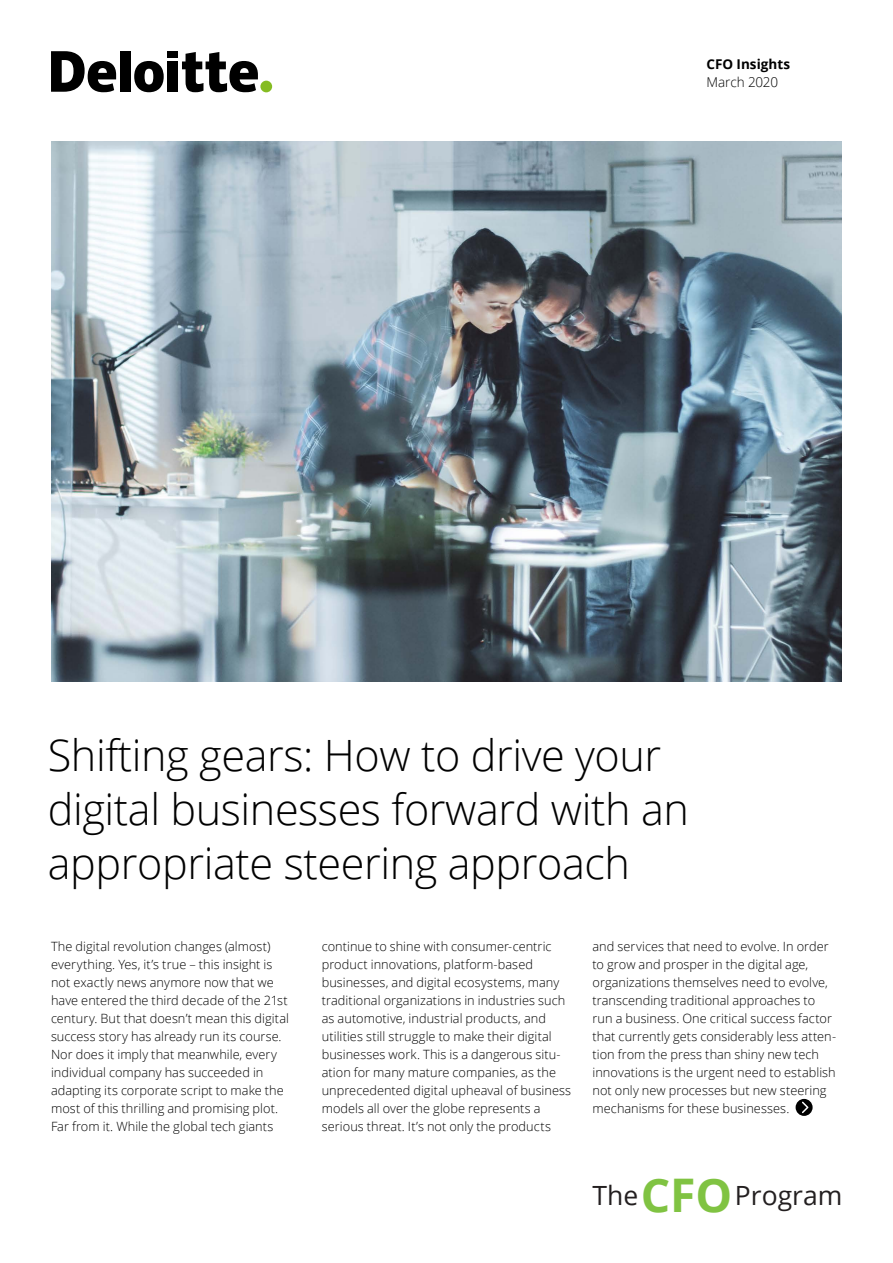
<style>
.page{position:relative;width:893px;height:1263px;background:#fff}
.page>*{position:absolute;margin:0;border:0;box-sizing:border-box;transform-origin:0 0}
.t1{font:300 43.2px/54px "Open Sans";letter-spacing:-.01em;color:#000}
.t2{font:26.4px "Open Sans";color:#231f20}
.t3{font:700 13.5px "Open Sans";color:#000}
.t4{font:300 13.5px "Open Sans";letter-spacing:-.015em;color:#000}
.t5{font:300 12.75px/18px "Open Sans";letter-spacing:.005em;color:#000}
.s1{font-weight:700;font-size:46.35px;color:#80c342}
</style>
<div class="page">
<div style="left:260px;top:81px;width:12px;height:11px;background:#85bc22;border-radius:50%"></div>
<div style="left:120px;top:51px;width:10px;height:41px;background:#000"></div>
<svg style="left:134px;top:61px;width:30px;height:31px"></svg>
<div style="left:168px;top:61px;width:10px;height:31px;background:#000"></div>
<div style="left:168px;top:51px;width:10px;height:7px;background:#000"></div>
<svg style="left:182px;top:52px;width:76px;height:40px"></svg>
<svg style="left:51px;top:51px;width:65px;height:41px"></svg>
<svg style="left:796px;top:1099px;width:17px;height:17px"></svg>
<img style="left:51px;top:141px;width:791px;height:540px">
<p class="t3" style="left:707px;top:55px;width:85px">CFO Insights</p>
<p class="t4" style="left:707px;top:73px;width:73px">March 2020</p>
<h1 class="t1" style="left:48px;top:727px;width:643px">Shifting gears: How to drive your digital businesses forward with an appropriate steering approach</h1>
<p class="t5" style="left:51px;top:937px;width:240px">The digital revolution changes (almost) everything. Yes, it’s true – this insight is not exactly news anymore now that we have entered the third decade of the 21st century. But that doesn’t mean this digital success story has already run its course.<br>Nor does it imply that meanwhile, every individual company has succeeded in adapting its corporate script to make the most of this thrilling and promising plot.<br>Far from it. While the global tech giants</p>
<p class="t5" style="left:322px;top:937px;width:251px">continue to shine with consumer-centric product innovations, platform-based businesses, and digital ecosystems, many traditional organizations in industries such as automotive, industrial products, and utilities still struggle to make their digital businesses work. This is a dangerous situ&shy;ation for many mature companies, as the unprecedented digital upheaval of business models all over the globe represents a serious threat. It’s not only the products</p>
<p class="t5" style="left:592px;top:937px;width:245px">and services that need to evolve. In order to grow and prosper in the digital age, organizations themselves need to evolve, transcending traditional approaches to run a business. One critical success factor that currently gets considerably less atten&shy;tion from the press than shiny new tech innovations is the urgent need to establish not only new processes but new steering mechanisms for these businesses.</p>
<h2 class="t2" style="left:592px;top:1177px;width:251px">The<span class="s1">CFO</span>Program</h2>
</div>
